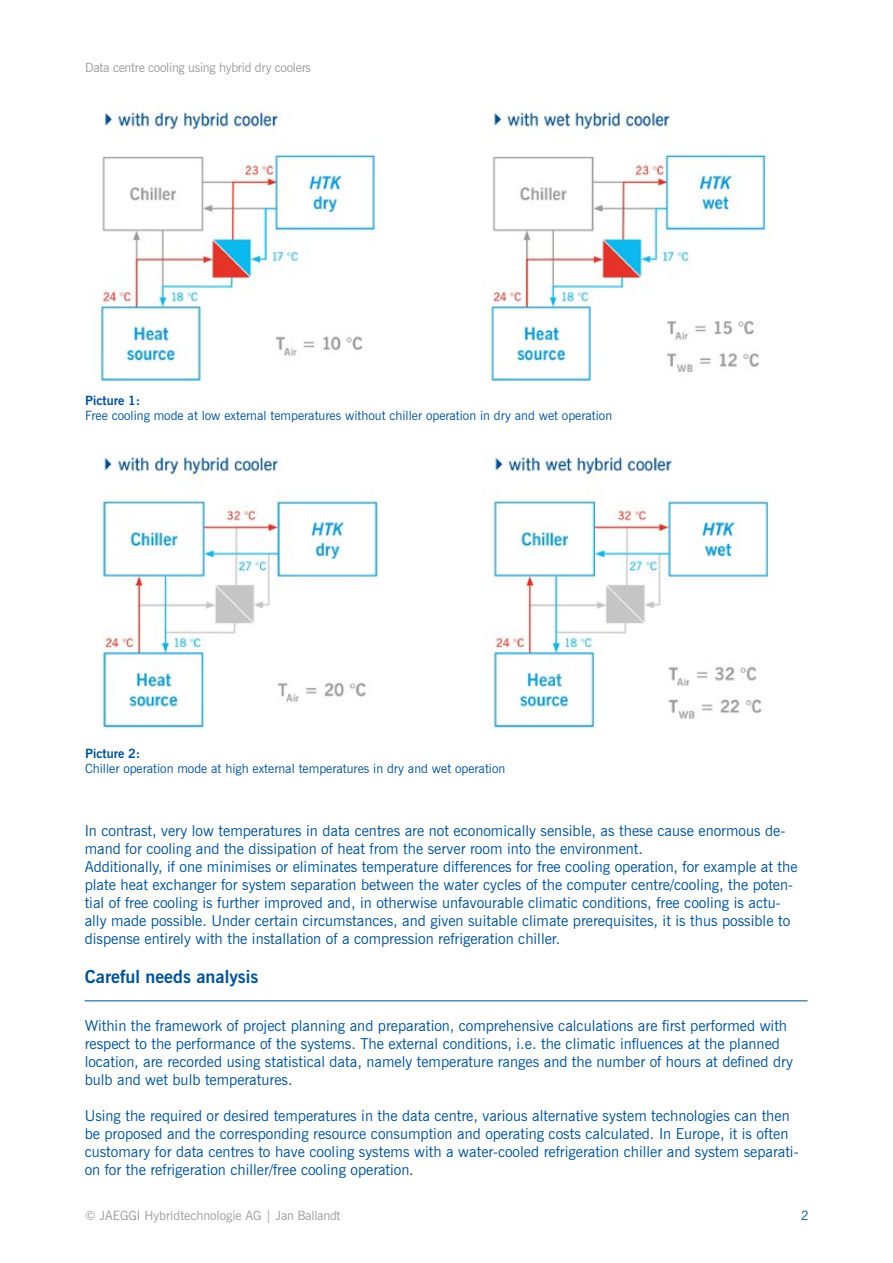
<style>
.page{position:relative;width:893px;height:1263px;background:#fff}
.page>*{position:absolute;margin:0;border:0;box-sizing:border-box;transform-origin:0 0}
.t1{font:700 18px "News Gothic";color:#005295}
.t2{font:15px/18px "News Gothic";color:#005295}
.t3{font:12.75px "News Gothic";color:#005295}
.t4{font:12.75px "News Gothic";color:#9c9c9d}
.t5{font:12.75px "News Gothic";letter-spacing:-.02em;color:#9c9c9d}
.t6{font:700 12.75px "News Gothic";color:#005295}
</style>
<div class="page">
<hr style="left:85px;top:1000px;width:723px;height:1px;background:#005295">
<img style="left:102px;top:455px;width:667px;height:275px">
<img style="left:99px;top:108px;width:671px;height:274px">
<p class="t5" style="left:85px;top:59px;width:228px">Data centre cooling using hybrid dry coolers</p>
<p class="t6" style="left:85px;top:392px;width:57px">Picture 1:</p>
<p class="t3" style="left:85px;top:407px;width:529px">Free cooling mode at low external temperatures without chiller operation in dry and wet operation</p>
<p class="t6" style="left:85px;top:745px;width:57px">Picture 2:</p>
<p class="t3" style="left:85px;top:760px;width:422px">Chiller operation mode at high external temperatures in dry and wet operation</p>
<p class="t2" style="left:85px;top:822px;width:714px">In contrast, very low temperatures in data centres are not economically sensible, as these cause enormous de&shy;mand for cooling and the dissipation of heat from the server room into the environment.<br>Additionally, if one minimises or eliminates temperature differences for free cooling operation, for example at the plate heat exchanger for system separation between the water cycles of the computer centre/cooling, the poten&shy;tial of free cooling is further improved and, in otherwise unfavourable climatic conditions, free cooling is actu&shy;ally made possible. Under certain circumstances, and given suitable climate prerequisites, it is thus possible to dispense entirely with the installation of a compression refrigeration chiller.</p>
<p class="t1" style="left:85px;top:965px;width:175px">Careful needs analysis</p>
<p class="t2" style="left:85px;top:1017px;width:710px">Within the framework of project planning and preparation, comprehensive calculations are first performed with respect to the performance of the systems. The external conditions, i.e. the climatic influences at the planned location, are recorded using statistical data, namely temperature ranges and the number of hours at defined dry bulb and wet bulb temperatures.</p>
<p class="t2" style="left:85px;top:1107px;width:715px">Using the required or desired temperatures in the data centre, various alternative system technologies can then be proposed and the corresponding resource consumption and operating costs calculated. In Europe, it is often customary for data centres to have cooling systems with a water-cooled refrigeration chiller and system separati&shy;on for the refrigeration chiller/free cooling operation.</p>
<p class="t4" style="left:85px;top:1207px;width:257px">© JAEGGI Hybridtechnologie AG | Jan Ballandt</p>
<p class="t3" style="left:801px;top:1207px;width:9px">2</p>
</div>
